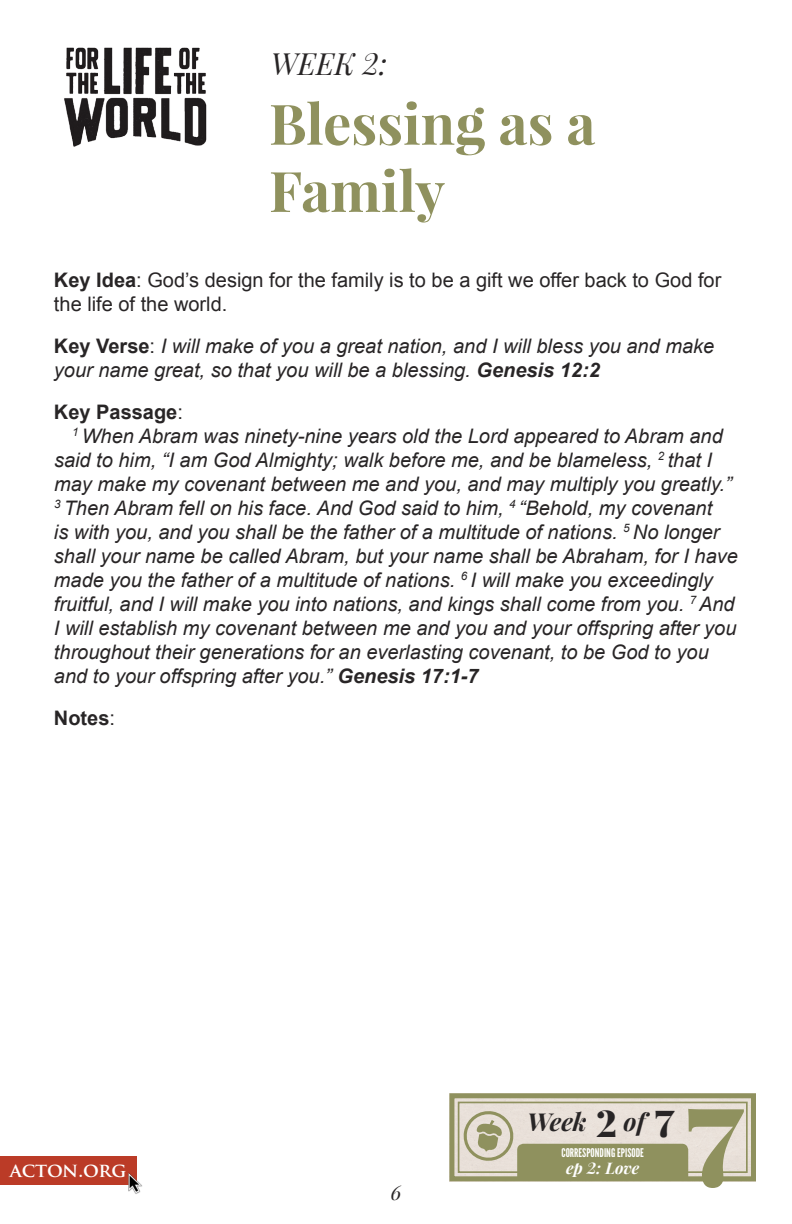
<style>
.page{position:relative;width:792px;height:1224px;background:#fff}
.page>*{position:absolute;margin:0;border:0;box-sizing:border-box;transform-origin:0 0}
.t1{font:700 56px/67.2px "Playfair Display";color:#8f915e}
.t2{font:italic 30px "Playfair Display";color:#282526}
.t3{font:italic 700 24.8px "Playfair Display";color:#282526}
.t4{font:italic 20px/24px "Arial";color:#282526}
.t5{font:20px/24px "Arial";color:#282526}
.t6{font:700 20px "Arial";color:#282526}
.t7{font:italic 20px "Playfair Display";color:#282526}
.t8{font:700 19.2px "Trajan Pro";letter-spacing:-.01em;color:#fff}
.t9{font:italic 700 16px "Playfair Display";color:#fff}
.t10{font:12px "League Gothic";color:#fff}
.s1{font-weight:700}
.s2{font-weight:700;font-style:normal}
.s3{font-style:normal}
.s4{font-weight:400}
.s5{font-weight:900;font-style:normal;font-size:37.2px}
</style>
<div class="page">
<img style="left:64px;top:47px;width:143px;height:100px">
<svg style="left:449px;top:1093px;width:307px;height:95px;background:#c2bea4"></svg>
<div style="left:0;top:1156px;width:136px;height:29px;background:#bb3b27"></div>
<img style="left:128px;top:1171px;width:14px;height:23px">
<h2 class="t2" style="left:271px;top:44px;width:118px">WEEK 2:</h2>
<h1 class="t1" style="left:269px;top:90px;width:328px">Blessing as a<br>Family</h1>
<p class="t5" style="left:54px;top:268px;width:669px"><span class="s1">Key Idea</span>: God’s design for the family is to be a gift we offer back to God for the life of the world.</p>
<p class="t4" style="left:54px;top:334px;width:662px"><span class="s2">Key Verse</span><span class="s3">:</span> I will make of you a great nation, and I will bless you and make your name great, so that you will be a blessing. <span class="s1">Genesis 12:2</span></p>
<p class="t6" style="left:54px;top:398px;width:130px">Key Passage<span class="s4">:</span></p>
<p class="t4" style="left:72px;top:424px;width:652px"><sup>1</sup> When Abram was ninety-nine years old the Lord appeared to Abram and</p>
<p class="t4" style="left:54px;top:448px;width:660px">said to him, “I am God Almighty; walk before me, and be blameless, <sup>2</sup> that I</p>
<p class="t4" style="left:54px;top:472px;width:679px">may make my covenant between me and you, and may multiply you greatly.”</p>
<p class="t4" style="left:54px;top:496px;width:660px"><sup>3</sup> Then Abram fell on his face. And God said to him, <sup>4</sup> “Behold, my covenant</p>
<p class="t4" style="left:54px;top:520px;width:667px">is with you, and you shall be the father of a multitude of nations. <sup>5</sup> No longer</p>
<p class="t4" style="left:54px;top:544px;width:685px">shall your name be called Abram, but your name shall be Abraham, for I have</p>
<p class="t4" style="left:54px;top:568px;width:660px">made you the father of a multitude of nations. <sup>6</sup> I will make you exceedingly</p>
<p class="t4" style="left:54px;top:592px;width:682px">fruitful, and I will make you into nations, and kings shall come from you. <sup>7</sup> And</p>
<p class="t4" style="left:54px;top:616px;width:684px">I will establish my covenant between me and you and your offspring after you</p>
<p class="t4" style="left:54px;top:640px;width:656px">throughout their generations for an everlasting covenant, to be God to you</p>
<p class="t4" style="left:54px;top:664px;width:426px">and to your offspring after you.” <span class="s1">Genesis 17:1-7</span></p>
<p class="t6" style="left:54px;top:704px;width:63px">Notes<span class="s4">:</span></p>
<p class="t8" style="left:10px;top:1158px;width:118px">ACTON.ORG</p>
<p class="t7" style="left:391px;top:1179px;width:12px">6</p>
<p class="t3" style="left:527px;top:1105px;width:149px">Week <span class="s5">2</span> of <span class="s5">7</span></p>
<p class="t9" style="left:566px;top:1157px;width:75px">ep 2: Love</p>
<p class="t10" style="left:562px;top:1146px;width:84px">CORRESPONDING EPISODE</p>
</div>
